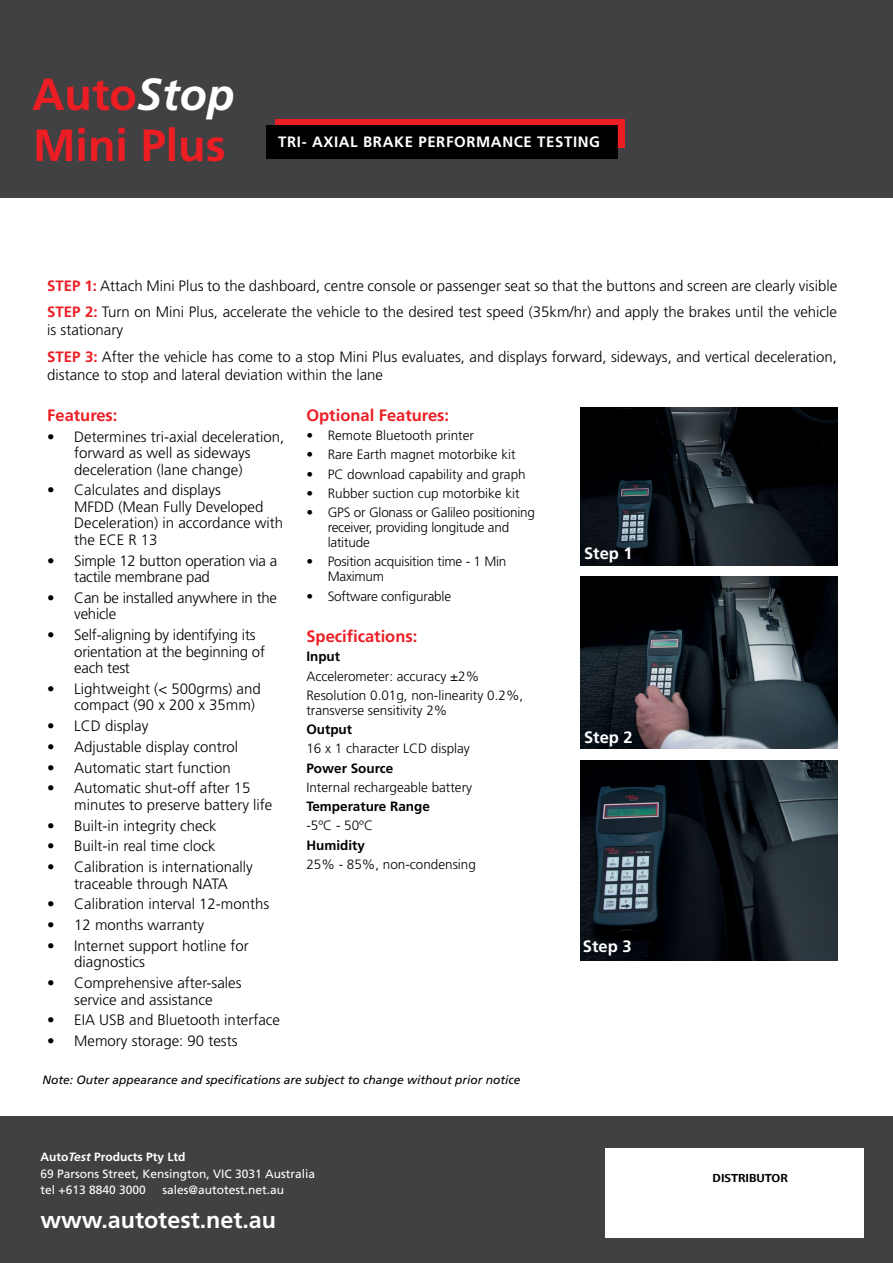
<style>
.page{position:relative;width:893px;height:1263px;background:#fff}
.page>*{position:absolute;margin:0;border:0;box-sizing:border-box;transform-origin:0 0}
.t1{font:700 45px "Frutiger LT Std";color:#ed1d24}
.t2{font:700 23.25px "Frutiger LT Std";color:#fff}
.t3{font:700 16.5px "Frutiger LT Std";color:#ed1d24}
.t4{font:700 16.5px "Frutiger LT Std";color:#fff}
.t5{font:300 15px/16.5px "Frutiger LT Std";color:#000}
.t6{font:700 15px "Frutiger LT Std";letter-spacing:.04em;color:#fff}
.t7{font:300 13.5px/15px "Frutiger LT Std";color:#000}
.t8{font:700 13.5px "Frutiger LT Std";color:#000}
.t9{font:12px/16.5px "Frutiger LT Std";color:#fff}
.t10{font:italic 12px "Frutiger LT Std";color:#000}
.t11{font:700 12px "Frutiger Next LT";color:#000}
.s1{font-style:italic;color:#fff}
.s2{font-weight:700;color:#ed1d24}
.s3{font-weight:700}
.s4{font-weight:700;font-style:italic}
</style>
<div class="page">
<div style="left:0;top:1116px;width:893px;height:147px;background:#414042"></div>
<div style="left:0;top:0;width:892px;height:197px;background:#414042"></div>
<div style="left:605px;top:1148px;width:259px;height:89px;background:#fff"></div>
<div style="left:275px;top:119px;width:350px;height:29px;background:#ed1d24"></div>
<div style="left:266px;top:126px;width:351px;height:33px;background:#000"></div>
<div style="left:266px;top:125px;width:351px;height:34px;border:1px solid #000"></div>
<img style="left:581px;top:576px;width:256px;height:172px">
<img style="left:581px;top:760px;width:256px;height:201px">
<img style="left:581px;top:407px;width:256px;height:159px">
<h1 class="t1" style="left:32px;top:68px;width:204px">Auto<span class="s1">Stop</span></h1>
<h1 class="t1" style="left:33px;top:119px;width:194px">Mini Plus</h1>
<p class="t6" style="left:278px;top:133px;width:323px">TRI- AXIAL BRAKE PERFORMANCE TESTING</p>
<p class="t5" style="left:47px;top:272px;width:791px;line-height:26.5px"><span class="s2">STEP 1:</span> Attach Mini Plus to the dashboard, centre console or passenger seat so that the buttons and screen are clearly visible<br><span class="s2">STEP 2:</span> Turn on Mini Plus, accelerate the vehicle to the desired test speed (35km/hr) and apply the brakes until the vehicle</p>
<p class="t5" style="left:47px;top:317px;width:791px;line-height:26.5px">is stationary<br><span class="s2">STEP 3:</span> After the vehicle has come to a stop Mini Plus evaluates, and displays forward, sideways, and vertical deceleration,</p>
<p class="t5" style="left:47px;top:366px;width:337px">distance to stop and lateral deviation within the lane</p>
<p class="t3" style="left:47px;top:405px;width:72px">Features:</p>
<p class="t5" style="left:74px;top:428px;width:211px;text-indent:-27px">• Determines tri-axial deceleration, forward as well as sideways deceleration (lane change)</p>
<p class="t5" style="left:74px;top:482px;width:210px;text-indent:-27px">• Calculates and displays<br>MFDD (Mean Fully Developed<br>Deceleration) in accordance with the ECE R 13</p>
<p class="t5" style="left:74px;top:552px;width:205px;text-indent:-27px">• Simple 12 button operation via a tactile membrane pad</p>
<p class="t5" style="left:74px;top:590px;width:204px;text-indent:-27px">• Can be installed anywhere in the vehicle</p>
<p class="t5" style="left:74px;top:627px;width:192px;text-indent:-27px">• Self-aligning by identifying its orientation at the beginning of each test</p>
<p class="t5" style="left:74px;top:681px;width:188px;text-indent:-27px">• Lightweight (&lt; 500grms) and compact (90 x 200 x 35mm)</p>
<p class="t5" style="left:47px;top:718px;width:103px">• LCD display</p>
<p class="t5" style="left:47px;top:739px;width:192px">• Adjustable display control</p>
<p class="t5" style="left:47px;top:759px;width:185px">• Automatic start function</p>
<p class="t5" style="left:74px;top:780px;width:200px;text-indent:-27px">• Automatic shut-off after 15 minutes to preserve battery life</p>
<p class="t5" style="left:47px;top:817px;width:171px">• Built-in integrity check</p>
<p class="t5" style="left:47px;top:838px;width:170px">• Built-in real time clock</p>
<p class="t5" style="left:47px;top:859px;width:207px;text-align:center">• Calibration is internationally traceable through NATA</p>
<p class="t5" style="left:47px;top:896px;width:224px">• Calibration interval 12-months</p>
<p class="t5" style="left:47px;top:917px;width:159px">• 12 months warranty</p>
<p class="t5" style="left:74px;top:937px;width:176px;text-indent:-27px">• Internet support hotline for diagnostics</p>
<p class="t5" style="left:47px;top:975px;width:196px;text-align:center">• Comprehensive after-sales service and assistance</p>
<p class="t5" style="left:47px;top:1012px;width:234px">• EIA USB and Bluetooth interface</p>
<p class="t5" style="left:47px;top:1033px;width:192px">• Memory storage: 90 tests</p>
<p class="t3" style="left:306px;top:405px;width:144px">Optional Features:</p>
<p class="t7" style="left:306px;top:428px;width:169px">• Remote Bluetooth printer</p>
<p class="t7" style="left:306px;top:447px;width:211px">• Rare Earth magnet motorbike kit</p>
<p class="t7" style="left:306px;top:467px;width:221px">• PC download capability and graph</p>
<p class="t7" style="left:306px;top:486px;width:215px">• Rubber suction cup motorbike kit</p>
<p class="t7" style="left:328px;top:505px;width:209px;text-indent:-21px">• GPS or Glonass or Galileo positioning receiver, providing longitude and latitude</p>
<p class="t7" style="left:328px;top:554px;width:180px;text-indent:-21px">• Position acquisition time - 1 Min<br>Maximum</p>
<p class="t7" style="left:306px;top:589px;width:146px">• Software configurable</p>
<p class="t3" style="left:306px;top:627px;width:112px">Specifications:</p>
<p class="t8" style="left:306px;top:649px;width:35px">Input</p>
<p class="t7" style="left:306px;top:666px;width:218px;line-height:19.2px">Accelerometer: accuracy ±2%<br>Resolution 0.01g, non-linearity 0.2%,</p>
<p class="t7" style="left:306px;top:703px;width:142px">transverse sensitivity 2%</p>
<p class="t8" style="left:306px;top:721px;width:47px">Output</p>
<p class="t7" style="left:306px;top:741px;width:165px">16 x 1 character LCD display</p>
<p class="t8" style="left:306px;top:760px;width:88px">Power Source</p>
<p class="t7" style="left:306px;top:780px;width:167px">Internal rechargeable battery</p>
<p class="t8" style="left:306px;top:798px;width:125px">Temperature Range</p>
<p class="t7" style="left:306px;top:818px;width:68px">-5ºC - 50ºC</p>
<p class="t8" style="left:306px;top:837px;width:60px">Humidity</p>
<p class="t7" style="left:306px;top:857px;width:171px">25% - 85%, non-condensing</p>
<p class="t4" style="left:584px;top:544px;width:50px">Step 1</p>
<p class="t4" style="left:584px;top:727px;width:50px">Step 2</p>
<p class="t4" style="left:583px;top:936px;width:50px">Step 3</p>
<p class="t10" style="left:43px;top:1073px;width:480px">Note: Outer appearance and specifications are subject to change without prior notice</p>
<p class="t9" style="left:40px;top:1149px;width:276px"><span class="s3">Auto</span><span class="s4">Test</span> <span class="s3">Products Pty Ltd<br></span>69 Parsons Street, Kensington, VIC 3031 Australia tel +613 8840 3000</p>
<p class="t9" style="left:162px;top:1182px;width:123px">sales@autotest.net.au</p>
<h2 class="t2" style="left:40px;top:1206px;width:237px">www.autotest.net.au</h2>
<p class="t11" style="left:713px;top:1171px;width:77px">DISTRIBUTOR</p>
</div>
